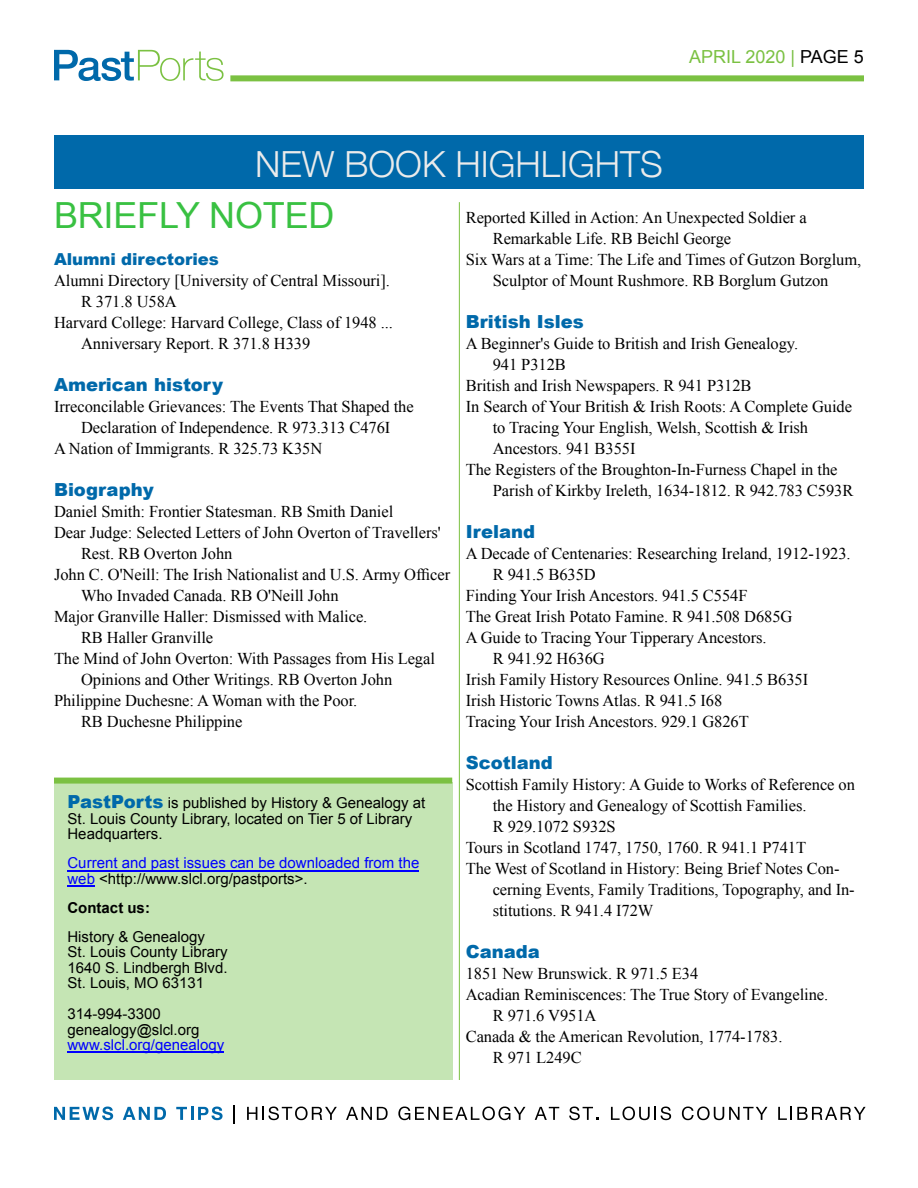
<style>
.page{position:relative;width:918px;height:1188px;background:#fff}
.page>*{position:absolute;margin:0;border:0;box-sizing:border-box;transform-origin:0 0}
.t1{font:300 36px "Helvetica Neue";color:#ebebeb}
.t2{font:36px "Arial";letter-spacing:-.005em;color:#39c142}
.t3{font:900 18px "Arial";color:#0069aa}
.t4{font:18px "Arial";color:#7bc142}
.t5{font:16.5px "Times New Roman";letter-spacing:-.005em;color:#000}
.t6{font:900 16.5px "Arial";letter-spacing:-.005em;color:#0069aa}
.t7{font:15px/15.5px "Arial";color:#000}
.t8{font:15px/15.5px "Arial";color:#00f}
.t9{font:700 15px "Arial";color:#000}
.s1{color:#7abf43}
.s2{color:#000}
.s3{font-weight:900;font-size:18px;color:#0069aa}
</style>
<div class="page">
<div style="left:54px;top:135px;width:810px;height:53px;background:#0069aa"></div>
<svg style="left:54px;top:50px;width:170px;height:31px"></svg>
<div style="left:230px;top:75px;width:634px;height:6px;background:#7bc142"></div>
<svg style="left:54px;top:1107px;width:59px;height:13px"></svg>
<svg style="left:123px;top:1107px;width:43px;height:13px"></svg>
<svg style="left:176px;top:1107px;width:47px;height:13px"></svg>
<svg style="left:234px;top:1106px;width:1px;height:18px"></svg>
<svg style="left:247px;top:1107px;width:90px;height:13px"></svg>
<svg style="left:346px;top:1107px;width:42px;height:13px"></svg>
<svg style="left:398px;top:1107px;width:127px;height:13px"></svg>
<svg style="left:535px;top:1107px;width:24px;height:13px"></svg>
<svg style="left:569px;top:1107px;width:30px;height:13px"></svg>
<svg style="left:611px;top:1107px;width:60px;height:13px"></svg>
<svg style="left:682px;top:1107px;width:85px;height:13px"></svg>
<svg style="left:778px;top:1107px;width:88px;height:13px"></svg>
<div style="left:54px;top:782px;width:398px;height:298px;background:#c5e5b4"></div>
<hr style="left:68px;top:870px;width:351px;height:1px;background:#00f">
<hr style="left:68px;top:885px;width:27px;height:2px;background:#00f">
<hr style="left:68px;top:1052px;width:156px;height:1px;background:#00f">
<div style="left:54px;top:778px;width:398px;height:6px;background:#7bc142"></div>
<hr style="left:459px;top:202px;width:1px;height:878px;background:#7bc142">
<p class="t4" style="left:689px;top:50px;width:176px">APRIL 2020 <span class="s1">|</span> <span class="s2">PAGE 5</span></p>
<h1 class="t1" style="left:255px;top:142px;width:409px">NEW BOOK HIGHLIGHTS</h1>
<h1 class="t2" style="left:54px;top:202px;width:282px">BRIEFLY NOTED</h1>
<p class="t6" style="left:54px;top:253px;width:166px">Alumni directories</p>
<p class="t5" style="left:54px;top:275px;width:337px">Alumni Directory [University of Central Missouri].</p>
<p class="t5" style="left:81px;top:296px;width:97px">R 371.8 U58A</p>
<p class="t5" style="left:54px;top:317px;width:341px">Harvard College: Harvard College, Class of 1948 ...</p>
<p class="t5" style="left:81px;top:338px;width:231px">Anniversary Report. R 371.8 H339</p>
<p class="t3" style="left:54px;top:378px;width:171px">American history</p>
<p class="t5" style="left:54px;top:401px;width:361px">Irreconcilable Grievances: The Events That Shaped the</p>
<p class="t5" style="left:81px;top:422px;width:311px">Declaration of Independence. R 973.313 C476I</p>
<p class="t5" style="left:54px;top:443px;width:270px">A Nation of Immigrants. R 325.73 K35N</p>
<p class="t3" style="left:54px;top:483px;width:101px">Biography</p>
<p class="t5" style="left:54px;top:506px;width:341px">Daniel Smith: Frontier Statesman. RB Smith Daniel</p>
<p class="t5" style="left:54px;top:527px;width:388px">Dear Judge: Selected Letters of John Overton of Travellers'</p>
<p class="t5" style="left:81px;top:548px;width:153px">Rest. RB Overton John</p>
<p class="t5" style="left:54px;top:569px;width:398px">John C. O'Neill: The Irish Nationalist and U.S. Army Officer</p>
<p class="t5" style="left:81px;top:590px;width:259px">Who Invaded Canada. RB O'Neill John</p>
<p class="t5" style="left:54px;top:611px;width:315px">Major Granville Haller: Dismissed with Malice.</p>
<p class="t5" style="left:81px;top:632px;width:134px">RB Haller Granville</p>
<p class="t5" style="left:54px;top:653px;width:382px">The Mind of John Overton: With Passages from His Legal</p>
<p class="t5" style="left:81px;top:674px;width:313px">Opinions and Other Writings. RB Overton John</p>
<p class="t5" style="left:54px;top:695px;width:305px">Philippine Duchesne: A Woman with the Poor.</p>
<p class="t5" style="left:81px;top:716px;width:163px">RB Duchesne Philippine</p>
<p class="t7" style="left:68px;top:797px;width:359px"><span class="s3">PastPorts</span> is published by History &amp; Genealogy at<br>St. Louis County Library, located on Tier 5 of Library<br>Headquarters.</p>
<p class="t8" style="left:68px;top:857px;width:353px">Current and past issues can be downloaded from the web <span class="s2">&lt;http://www.slcl.org/pastports&gt;.</span></p>
<p class="t9" style="left:68px;top:902px;width:84px">Contact us:</p>
<p class="t7" style="left:68px;top:930px;width:162px">History &amp; Genealogy<br>St. Louis County Library<br>1640 S. Lindbergh Blvd.<br>St. Louis, MO 63131</p>
<p class="t7" style="left:68px;top:1008px;width:133px">314-994-3300 genealogy@slcl.org</p>
<p class="t8" style="left:68px;top:1039px;width:158px">www.slcl.org/genealogy</p>
<p class="t5" style="left:466px;top:212px;width:343px">Reported Killed in Action: An Unexpected Soldier a</p>
<p class="t5" style="left:493px;top:233px;width:240px">Remarkable Life. RB Beichl George</p>
<p class="t5" style="left:466px;top:254px;width:397px">Six Wars at a Time: The Life and Times of Gutzon Borglum,</p>
<p class="t5" style="left:493px;top:275px;width:337px">Sculptor of Mount Rushmore. RB Borglum Gutzon</p>
<p class="t3" style="left:466px;top:315px;width:119px">British Isles</p>
<p class="t5" style="left:466px;top:338px;width:334px">A Beginner's Guide to British and Irish Genealogy.</p>
<p class="t5" style="left:493px;top:359px;width:75px">941 P312B</p>
<p class="t5" style="left:466px;top:380px;width:287px">British and Irish Newspapers. R 941 P312B</p>
<p class="t5" style="left:466px;top:401px;width:388px">In Search of Your British &amp; Irish Roots: A Complete Guide</p>
<p class="t5" style="left:493px;top:422px;width:317px">to Tracing Your English, Welsh, Scottish &amp; Irish</p>
<p class="t5" style="left:493px;top:443px;width:144px">Ancestors. 941 B355I</p>
<p class="t5" style="left:466px;top:464px;width:373px">The Registers of the Broughton-In-Furness Chapel in the</p>
<p class="t5" style="left:493px;top:485px;width:362px">Parish of Kirkby Ireleth, 1634-1812. R 942.783 C593R</p>
<p class="t3" style="left:466px;top:525px;width:71px">Ireland</p>
<p class="t5" style="left:466px;top:548px;width:386px">A Decade of Centenaries: Researching Ireland, 1912-1923.</p>
<p class="t5" style="left:493px;top:569px;width:105px">R 941.5 B635D</p>
<p class="t5" style="left:466px;top:590px;width:283px">Finding Your Irish Ancestors. 941.5 C554F</p>
<p class="t5" style="left:466px;top:611px;width:328px">The Great Irish Potato Famine. R 941.508 D685G</p>
<p class="t5" style="left:466px;top:632px;width:302px">A Guide to Tracing Your Tipperary Ancestors.</p>
<p class="t5" style="left:493px;top:653px;width:114px">R 941.92 H636G</p>
<p class="t5" style="left:466px;top:674px;width:344px">Irish Family History Resources Online. 941.5 B635I</p>
<p class="t5" style="left:466px;top:695px;width:258px">Irish Historic Towns Atlas. R 941.5 I68</p>
<p class="t5" style="left:466px;top:716px;width:285px">Tracing Your Irish Ancestors. 929.1 G826T</p>
<p class="t3" style="left:466px;top:756px;width:89px">Scotland</p>
<p class="t5" style="left:466px;top:779px;width:391px">Scottish Family History: A Guide to Works of Reference on</p>
<p class="t5" style="left:493px;top:800px;width:315px">the History and Genealogy of Scottish Families.</p>
<p class="t5" style="left:493px;top:821px;width:124px">R 929.1072 S932S</p>
<p class="t5" style="left:466px;top:842px;width:342px">Tours in Scotland 1747, 1750, 1760. R 941.1 P741T</p>
<p class="t5" style="left:466px;top:863px;width:375px">The West of Scotland in History: Being Brief Notes Con-</p>
<p class="t5" style="left:493px;top:884px;width:364px">cerning Events, Family Traditions, Topography, and In-</p>
<p class="t5" style="left:493px;top:905px;width:162px">stitutions. R 941.4 I72W</p>
<p class="t3" style="left:466px;top:945px;width:76px">Canada</p>
<p class="t5" style="left:466px;top:968px;width:234px">1851 New Brunswick. R 971.5 E34</p>
<p class="t5" style="left:466px;top:989px;width:364px">Acadian Reminiscences: The True Story of Evangeline.</p>
<p class="t5" style="left:493px;top:1010px;width:105px">R 971.6 V951A</p>
<p class="t5" style="left:466px;top:1031px;width:318px">Canada &amp; the American Revolution, 1774-1783.</p>
<p class="t5" style="left:493px;top:1052px;width:91px">R 971 L249C</p>
</div>
